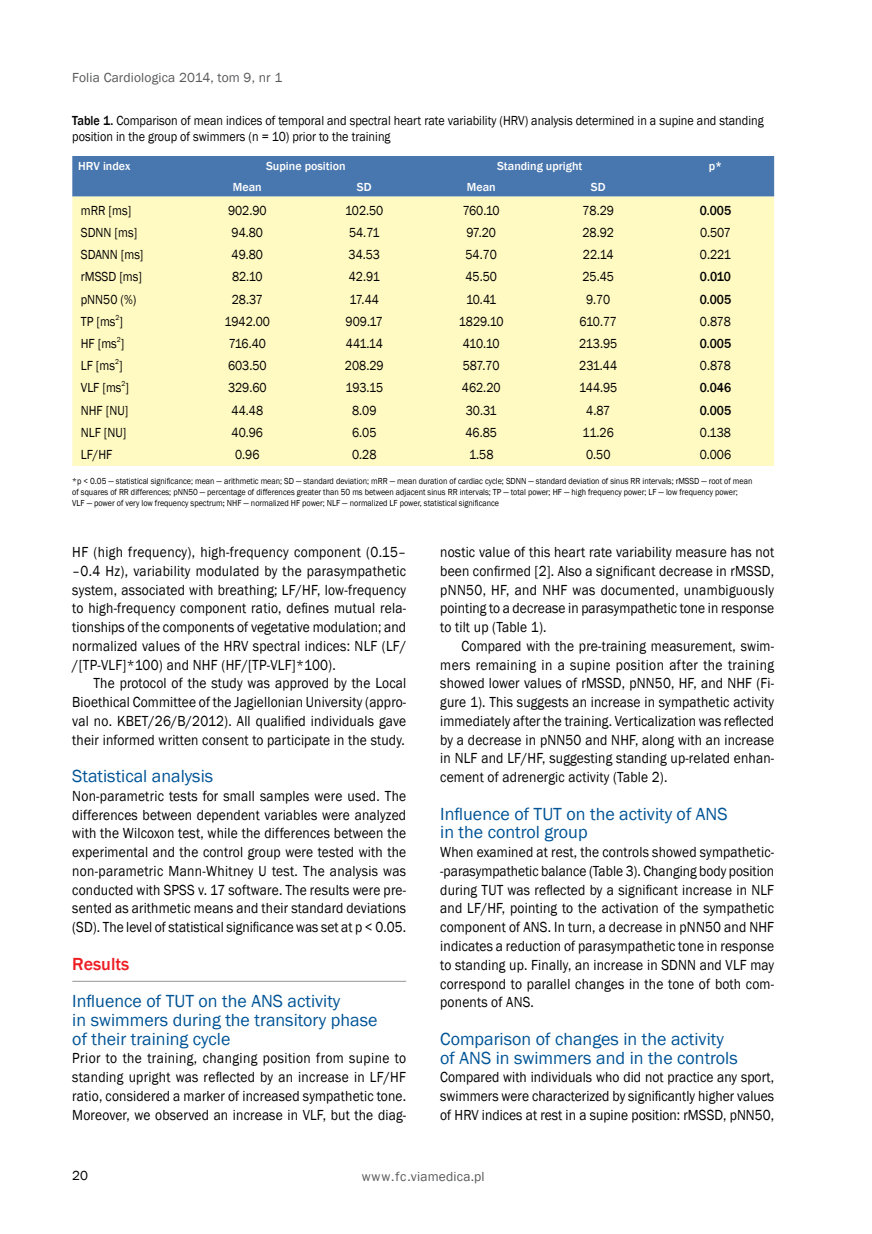
<style>
.page{position:relative;width:872px;height:1234px;background:#fff}
.page>*{position:absolute;margin:0;border:0;box-sizing:border-box;transform-origin:0 0}
.t1{font:18px/18.8px "Franklin Gothic";color:#005496}
.t2{font:500 18px "Franklin Gothic";color:#ed1d24}
.t3{font:15px/18.8px "Franklin Gothic";letter-spacing:.01em;color:#000;text-align:justify;scale:.9 1}
.t4{font:13.5px/16.5px "Franklin Gothic";color:#000;scale:.9 1}
.t5{font:13.5px "Franklin Gothic";letter-spacing:.01em;color:#58595b}
.t6{font:500 13.5px "Franklin Gothic";color:#000;scale:.9 1}
.t7{font:13.5px "Franklin Gothic";color:#000}
.t8{font:500 12px "Franklin Gothic";color:#fff}
.t9{font:9px/10.9px "Franklin Gothic";color:#000;scale:.9 1}
.s1{font-weight:500}
</style>
<div class="page">
<hr style="left:72px;top:980px;width:334px;height:1px;background:#939598">
<div style="left:72px;top:156px;width:702px;height:40px;background:#4876ae"></div>
<div style="left:72px;top:196px;width:702px;height:270px;background:#fffac2"></div>
<p class="t5" style="left:72px;top:69px;width:211px">Folia Cardiologica 2014, tom 9, nr 1</p>
<p class="t4" style="left:72px;top:112px;width:770px"><span class="s1">Table 1.</span> Comparison of mean indices of temporal and spectral heart rate variability (HRV) analysis determined in a supine and standing position in the group of swimmers (n = 10) prior to the training</p>
<p class="t8" style="left:78px;top:159px;width:54px">HRV index</p>
<p class="t8" style="left:266px;top:159px;width:81px">Supine position</p>
<p class="t8" style="left:497px;top:159px;width:87px">Standing upright</p>
<p class="t8" style="left:708px;top:159px;width:15px">p*</p>
<p class="t8" style="left:233px;top:179px;width:30px">Mean</p>
<p class="t8" style="left:357px;top:179px;width:16px">SD</p>
<p class="t8" style="left:467px;top:179px;width:30px">Mean</p>
<p class="t8" style="left:591px;top:179px;width:16px">SD</p>
<p class="t4" style="left:81px;top:202px;width:58px">mRR [ms]</p>
<p class="t4" style="left:228px;top:202px;width:44px">902.90</p>
<p class="t4" style="left:345px;top:202px;width:44px">102.50</p>
<p class="t4" style="left:463px;top:202px;width:43px">760.10</p>
<p class="t4" style="left:582px;top:202px;width:37px">78.29</p>
<p class="t6" style="left:699px;top:202px;width:36px">0.005</p>
<p class="t4" style="left:81px;top:224px;width:64px">SDNN [ms]</p>
<p class="t4" style="left:232px;top:224px;width:36px">94.80</p>
<p class="t4" style="left:349px;top:224px;width:35px">54.71</p>
<p class="t4" style="left:466px;top:224px;width:34px">97.20</p>
<p class="t4" style="left:582px;top:224px;width:37px">28.92</p>
<p class="t4" style="left:700px;top:224px;width:36px">0.507</p>
<p class="t4" style="left:81px;top:246px;width:71px">SDANN [ms]</p>
<p class="t4" style="left:231px;top:246px;width:37px">49.80</p>
<p class="t4" style="left:348px;top:246px;width:37px">34.53</p>
<p class="t4" style="left:465px;top:246px;width:37px">54.70</p>
<p class="t4" style="left:583px;top:246px;width:36px">22.14</p>
<p class="t4" style="left:700px;top:246px;width:36px">0.221</p>
<p class="t4" style="left:81px;top:269px;width:70px">rMSSD [ms]</p>
<p class="t4" style="left:232px;top:269px;width:36px">82.10</p>
<p class="t4" style="left:349px;top:269px;width:36px">42.91</p>
<p class="t4" style="left:465px;top:269px;width:37px">45.50</p>
<p class="t4" style="left:582px;top:269px;width:37px">25.45</p>
<p class="t6" style="left:700px;top:268px;width:36px">0.010</p>
<p class="t4" style="left:81px;top:291px;width:63px">pNN50 (%)</p>
<p class="t4" style="left:232px;top:291px;width:36px">28.37</p>
<p class="t4" style="left:349px;top:291px;width:34px">17.44</p>
<p class="t4" style="left:466px;top:291px;width:35px">10.41</p>
<p class="t4" style="left:586px;top:291px;width:29px">9.70</p>
<p class="t6" style="left:699px;top:290px;width:36px">0.005</p>
<p class="t4" style="left:81px;top:313px;width:49px">TP [ms<sup>2</sup>]</p>
<p class="t4" style="left:224px;top:313px;width:52px">1942.00</p>
<p class="t4" style="left:346px;top:313px;width:43px">909.17</p>
<p class="t4" style="left:459px;top:313px;width:51px">1829.10</p>
<p class="t4" style="left:579px;top:313px;width:43px">610.77</p>
<p class="t4" style="left:700px;top:313px;width:36px">0.878</p>
<p class="t4" style="left:81px;top:335px;width:50px">HF [ms<sup>2</sup>]</p>
<p class="t4" style="left:229px;top:335px;width:43px">716.40</p>
<p class="t4" style="left:346px;top:335px;width:43px">441.14</p>
<p class="t4" style="left:463px;top:335px;width:42px">410.10</p>
<p class="t4" style="left:579px;top:335px;width:44px">213.95</p>
<p class="t6" style="left:699px;top:335px;width:36px">0.005</p>
<p class="t4" style="left:81px;top:357px;width:48px">LF [ms<sup>2</sup>]</p>
<p class="t4" style="left:228px;top:357px;width:44px">603.50</p>
<p class="t4" style="left:345px;top:357px;width:44px">208.29</p>
<p class="t4" style="left:463px;top:357px;width:42px">587.70</p>
<p class="t4" style="left:579px;top:357px;width:44px">231.44</p>
<p class="t4" style="left:700px;top:357px;width:36px">0.878</p>
<p class="t4" style="left:81px;top:380px;width:55px">VLF [ms<sup>2</sup>]</p>
<p class="t4" style="left:228px;top:380px;width:44px">329.60</p>
<p class="t4" style="left:345px;top:380px;width:44px">193.15</p>
<p class="t4" style="left:462px;top:380px;width:44px">462.20</p>
<p class="t4" style="left:579px;top:380px;width:44px">144.95</p>
<p class="t6" style="left:699px;top:379px;width:36px">0.046</p>
<p class="t4" style="left:81px;top:402px;width:54px">NHF [NU]</p>
<p class="t4" style="left:231px;top:402px;width:37px">44.48</p>
<p class="t4" style="left:352px;top:402px;width:29px">8.09</p>
<p class="t4" style="left:466px;top:402px;width:36px">30.31</p>
<p class="t4" style="left:586px;top:402px;width:28px">4.87</p>
<p class="t6" style="left:699px;top:401px;width:36px">0.005</p>
<p class="t4" style="left:81px;top:424px;width:52px">NLF [NU]</p>
<p class="t4" style="left:231px;top:424px;width:37px">40.96</p>
<p class="t4" style="left:352px;top:424px;width:29px">6.05</p>
<p class="t4" style="left:465px;top:424px;width:37px">46.85</p>
<p class="t4" style="left:582px;top:424px;width:36px">11.26</p>
<p class="t4" style="left:700px;top:424px;width:36px">0.138</p>
<p class="t4" style="left:81px;top:446px;width:37px">LF/HF</p>
<p class="t4" style="left:235px;top:446px;width:29px">0.96</p>
<p class="t4" style="left:352px;top:446px;width:29px">0.28</p>
<p class="t4" style="left:469px;top:446px;width:29px">1.58</p>
<p class="t4" style="left:586px;top:446px;width:29px">0.50</p>
<p class="t4" style="left:699px;top:446px;width:37px">0.006</p>
<p class="t9" style="left:72px;top:475px;width:757px">*p &lt; 0.05 — statistical significance; mean — arithmetic mean; SD — standard deviation; mRR — mean duration of cardiac cycle; SDNN — standard deviation of sinus RR intervals; rMSSD — root of mean of squares of RR differences; pNN50 — percentage of differences greater than 50 ms between adjacent sinus RR intervals; TP — total power; HF — high frequency power; LF — low frequency power;<br>VLF — power of very low frequency spectrum<span class="s1">;</span> NHF — normalized HF power; NLF — normalized LF power, statistical significance</p>
<p class="t3" style="left:440px;top:543px;width:372px">nostic value of this heart rate variability measure has not been confirmed [2]. Also a significant decrease in rMSSD, pNN50, HF, and NHF was documented, unambiguously pointing to a decrease in parasympathetic tone in response to tilt up (Table 1).</p>
<p class="t3" style="left:440px;top:636px;width:372px;text-indent:21px">Compared with the pre-training measurement, swim&shy;mers remaining in a supine position after the training showed lower values of rMSSD, pNN50, HF, and NHF (Fi&shy;gure 1). This suggests an increase in sympathetic activity immediately after the training. Verticalization was reflected by a decrease in pNN50 and NHF, along with an increase in NLF and LF/HF, suggesting standing up-related enhan&shy;cement of adrenergic activity (Table 2).</p>
<p class="t1" style="left:440px;top:804px;width:289px">Influence of TUT on the activity of ANS in the control group</p>
<p class="t3" style="left:440px;top:842px;width:372px">When examined at rest, the controls showed sympathetic--parasympathetic balance (Table 3). Changing body position during TUT was reflected by a significant increase in NLF and LF/HF, pointing to the activation of the sympathetic component of ANS. In turn, a decrease in pNN50 and NHF indicates a reduction of parasympathetic tone in response to standing up. Finally, an increase in SDNN and VLF may correspond to parallel changes in the tone of both com&shy;ponents of ANS.</p>
<p class="t1" style="left:440px;top:1029px;width:299px">Comparison of changes in the activity of ANS in swimmers and in the controls</p>
<p class="t3" style="left:440px;top:1067px;width:372px">Compared with individuals who did not practice any sport, swimmers were characterized by significantly higher values of HRV indices at rest in a supine position: rMSSD, pNN50,</p>
<p class="t3" style="left:72px;top:543px;width:372px">HF (high frequency), high-frequency component (0.15– –0.4 Hz), variability modulated by the parasympathetic system, associated with breathing; LF/HF, low-frequency to high-frequency component ratio, defines mutual rela&shy;tionships of the components of vegetative modulation; and normalized values of the HRV spectral indices: NLF (LF/ /[TP-VLF]*100) and NHF (HF/[TP-VLF]*100).</p>
<p class="t3" style="left:72px;top:674px;width:372px;text-indent:21px">The protocol of the study was approved by the Local Bioethical Committee of the Jagiellonian University (appro&shy;val no. KBET/26/B/2012). All qualified individuals gave their informed written consent to participate in the study.</p>
<p class="t1" style="left:72px;top:767px;width:142px">Statistical analysis</p>
<p class="t3" style="left:72px;top:786px;width:372px">Non-parametric tests for small samples were used. The differences between dependent variables were analyzed with the Wilcoxon test, while the differences between the experimental and the control group were tested with the non-parametric Mann-Whitney U test. The analysis was conducted with SPSS v. 17 software. The results were pre&shy;sented as arithmetic means and their standard deviations (SD). The level of statistical significance was set at p &lt; 0.05.</p>
<p class="t2" style="left:72px;top:952px;width:59px">Results</p>
<p class="t1" style="left:72px;top:991px;width:306px">Influence of TUT on the ANS activity<br>in swimmers during the transitory phase of their training cycle</p>
<p class="t3" style="left:72px;top:1049px;width:372px">Prior to the training, changing position from supine to standing upright was reflected by an increase in LF/HF ratio, considered a marker of increased sympathetic tone.<br>Moreover, we observed an increase in VLF, but the diag-</p>
<p class="t7" style="left:72px;top:1166px;width:17px">20</p>
<p class="t5" style="left:362px;top:1168px;width:124px">www.fc.viamedica.pl</p>
</div>
